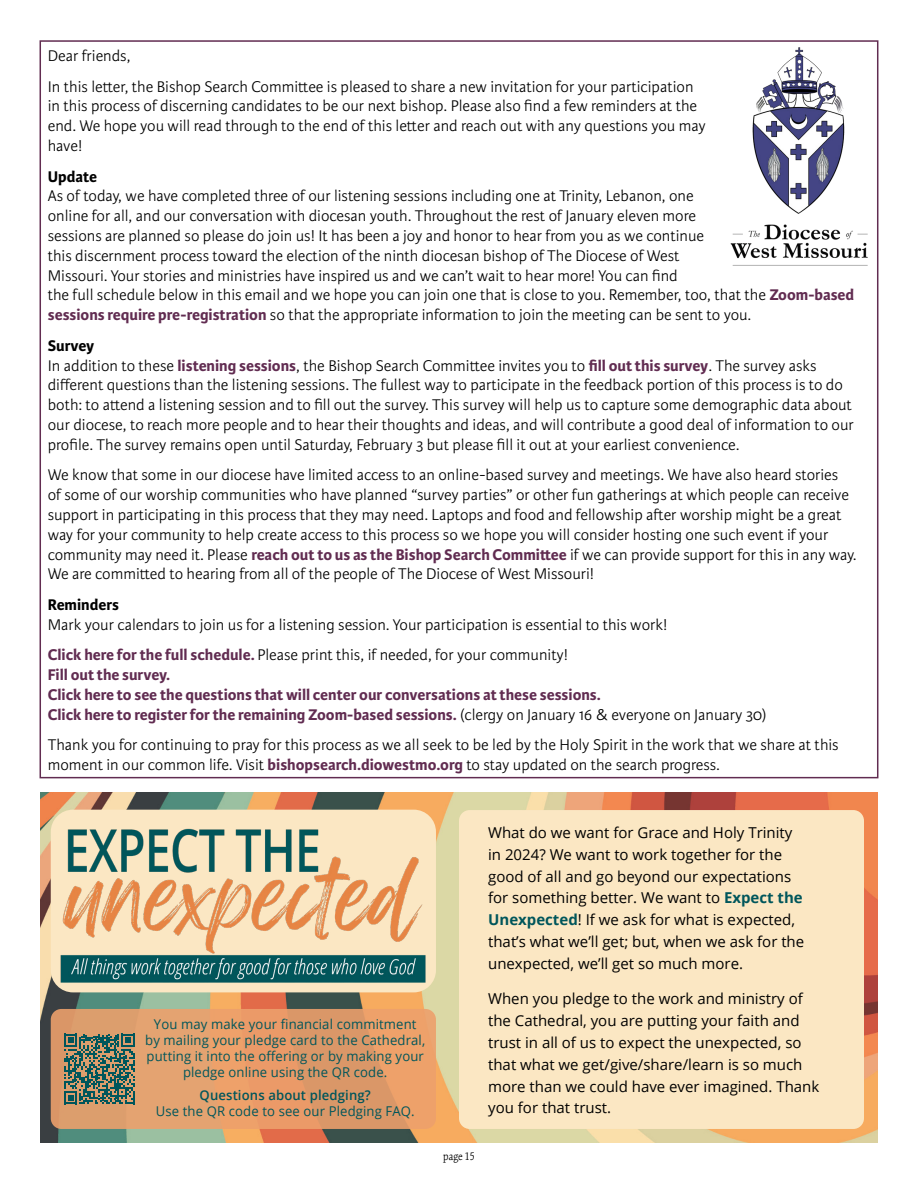
<style>
.page{position:relative;width:918px;height:1188px;background:#fff}
.page>*{position:absolute;margin:0;border:0;box-sizing:border-box;transform-origin:0 0}
.t1{font:300 16.5px/19.8px "Karmina Sans";color:#000}
.t2{font:700 16.5px/19.8px "Karmina Sans";color:#612c51}
.t3{font:700 16.5px "Karmina Sans";color:#000}
.t4{font:15px/21.9px "Open Sans";color:#000}
.t5{font:13.5px/16.2px "Open Sans";letter-spacing:.01em;color:#00565b;text-align:center}
.t6{font:600 13.5px "Open Sans";letter-spacing:.01em;color:#00565b}
.t7{font:300 12px "Kinesis Pro 3";color:#000}
.s1{font-weight:700;color:#612c51}
.s2{font-weight:700}
.s3{font-weight:300;color:#000}
.s4{font-weight:700;color:#00565b}
</style>
<div class="page">
<img style="left:40px;top:793px;width:838px;height:349px">
<div style="left:459px;top:810px;width:405px;height:319px;background:#fbe7c3;border-radius:11px"></div>
<div style="left:51px;top:810px;width:385px;height:182px;background:#fbe7c3;border-radius:22px"></div>
<img style="left:57px;top:810px;width:375px;height:173px">
<div style="left:51px;top:1009px;width:385px;height:120px;background:#e49e6a;border-radius:11px"></div>
<svg style="left:64px;top:1034px;width:71px;height:70px"></svg>
<img style="left:713px;top:41px;width:165px;height:232px">
<p class="t1" style="left:48px;top:41px;width:647px;line-height:30.6px">Dear friends,<br>In this letter, the Bishop Search Committee is pleased to share a new invitation for your participation</p>
<p class="t1" style="left:48px;top:97px;width:659px">in this process of discerning candidates to be our next bishop. Please also find a few reminders at the end. We hope you will read through to the end of this letter and reach out with any questions you may have!</p>
<p class="t3" style="left:48px;top:167px;width:51px">Update</p>
<p class="t1" style="left:48px;top:187px;width:808px">As of today, we have completed three of our listening sessions including one at Trinity, Lebanon, one<br>online for all, and our conversation with diocesan youth. Throughout the rest of January eleven more<br>sessions are planned so please do join us! It has been a joy and honor to hear from you as we continue<br>this discernment process toward the election of the ninth diocesan bishop of The Diocese of West<br>Missouri. Your stories and ministries have inspired us and we can’t wait to hear more! You can find<br>the full schedule below in this email and we hope you can join one that is close to you. Remember, too, that the <span class="s1">Zoom-based sessions require pre-registration</span> so that the appropriate information to join the meeting can be sent to you.</p>
<p class="t1" style="left:48px;top:336px;width:808px"><span class="s2">Survey<br></span>In addition to these <span class="s1">listening sessions</span>, the Bishop Search Committee invites you to <span class="s1">fill out this survey</span>. The survey asks different questions than the listening sessions. The fullest way to participate in the feedback portion of this process is to do both: to attend a listening session and to fill out the survey. This survey will help us to capture some demographic data about our diocese, to reach more people and to hear their thoughts and ideas, and will contribute a good deal of information to our profile. The survey remains open until Saturday, February 3 but please fill it out at your earliest convenience.</p>
<p class="t1" style="left:48px;top:466px;width:810px">We know that some in our diocese have limited access to an online-based survey and meetings. We have also heard stories<br>of some of our worship communities who have planned “survey parties” or other fun gatherings at which people can receive support in participating in this process that they may need. Laptops and food and fellowship after worship might be a great way for your community to help create access to this process so we hope you will consider hosting one such event if your community may need it. Please <span class="s1">reach out to us as the Bishop Search Committee</span> if we can provide support for this in any way.<br>We are committed to hearing from all of the people of The Diocese of West Missouri!</p>
<p class="t3" style="left:48px;top:595px;width:73px">Reminders</p>
<p class="t1" style="left:48px;top:610px;width:621px;line-height:30.6px">Mark your calendars to join us for a listening session. Your participation is essential to this work!<br><span class="s1">Click here for the full schedule.</span> Please print this, if needed, for your community!</p>
<p class="t2" style="left:48px;top:665px;width:720px">Fill out the survey.<br>Click here to see the questions that will center our conversations at these sessions.<br>Click here to register for the remaining Zoom-based sessions. <span class="s3">(clergy on January 16 &amp; everyone on January 30)</span></p>
<p class="t1" style="left:48px;top:736px;width:792px">Thank you for continuing to pray for this process as we all seek to be led by the Holy Spirit in the work that we share at this moment in our common life. Visit <span class="s1">bishopsearch.diowestmo.org</span> to stay updated on the search progress.</p>
<p class="t5" style="left:145px;top:1015px;width:282px">You may make your financial commitment by mailing your pledge card to the Cathedral, putting it into the offering or by making your pledge online using the QR code.</p>
<p class="t6" style="left:200px;top:1086px;width:173px">Questions about pledging?</p>
<p class="t5" style="left:156px;top:1103px;width:261px">Use the QR code to see our Pledging FAQ.</p>
<p class="t7" style="left:443px;top:1149px;width:33px">page 15</p>
<p class="t4" style="left:488px;top:821px;width:318px">What do we want for Grace and Holy Trinity in 2024? We want to work together for the good of all and go beyond our expectations for something better. We want to <span class="s4">Expect the Unexpected</span>! If we ask for what is expected, that’s what we’ll get; but, when we ask for the unexpected, we’ll get so much more.</p>
<p class="t4" style="left:488px;top:988px;width:333px">When you pledge to the work and ministry of the Cathedral, you are putting your faith and trust in all of us to expect the unexpected, so that what we get/give/share/learn is so much more than we could have ever imagined. Thank you for that trust.</p>
</div>
